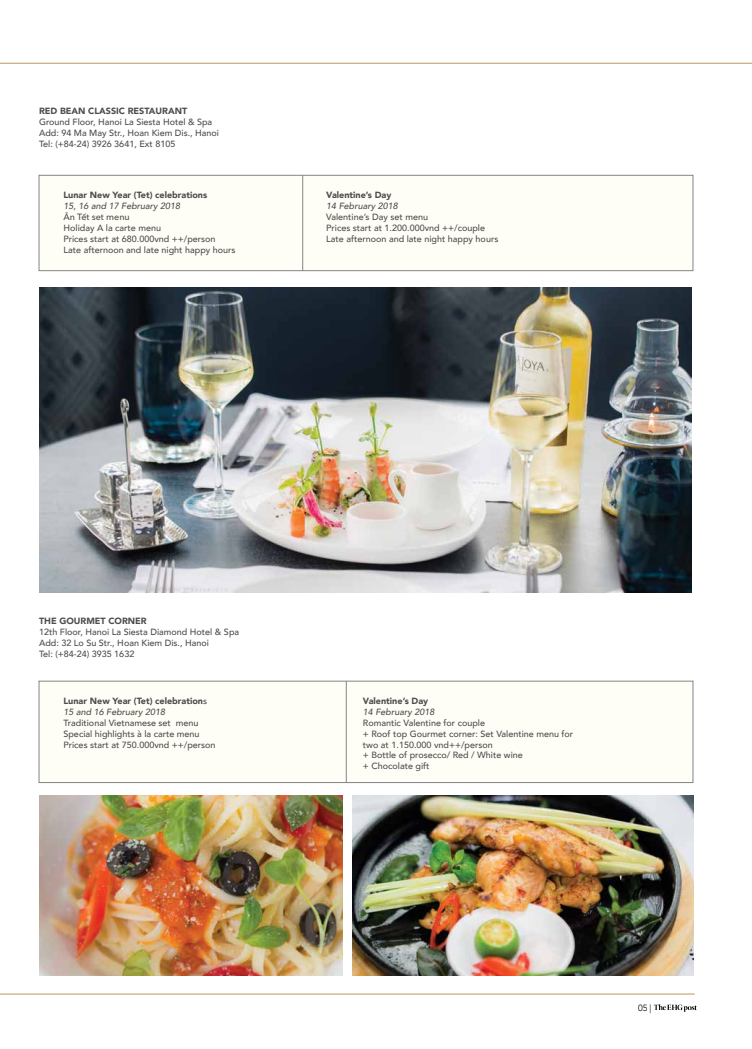
<style>
.page{position:relative;width:752px;height:1049px;background:#fff}
.page>*{position:absolute;margin:0;border:0;box-sizing:border-box;transform-origin:0 0}
.t1{font:500 9px/11px "Avenir";color:#4d4d4f}
.t2{font:900 9px/11px "Avenir";color:#4d4d4f}
.t3{font:italic 500 9px "Avenir";color:#4d4d4f}
.t4{font:500 9px "SVN Avenir Next";color:#4d4d4f}
.t5{font:300 9px "Avenir";color:#000}
.s1{font-weight:500}
.s2{font-weight:500;font-style:italic}
</style>
<div class="page">
<img style="left:39px;top:795px;width:303px;height:180px">
<hr style="left:0;top:993px;width:694px;height:1px;background:#bb9a58">
<hr style="left:0;top:63px;width:751px;height:1px;background:#bb9a58">
<svg style="left:653px;top:1004px;width:43px;height:8px"></svg>
<img style="left:352px;top:795px;width:341px;height:180px">
<div style="left:39px;top:175px;width:653px;height:96px;background:#fffef6;border:1px solid #848484"></div>
<hr style="left:302px;top:175px;width:1px;height:96px;background:#848484">
<div style="left:39px;top:681px;width:653px;height:102px;background:#fffef6;border:1px solid #848484"></div>
<hr style="left:346px;top:681px;width:1px;height:101px;background:#848484">
<img style="left:39px;top:287px;width:651px;height:306px">
<p class="t2" style="left:39px;top:105px;width:150px">RED BEAN CLASSIC RESTAURANT</p>
<p class="t1" style="left:39px;top:115px;width:181px">Ground Floor, Hanoi La Siesta Hotel &amp; Spa<br>Add: 94 Ma May Str., Hoan Kiem Dis., Hanoi<br>Tel: (+84-24) 3926 3641, Ext 8105</p>
<p class="t2" style="left:63px;top:189px;width:145px">Lunar New Year (Tet) celebrations</p>
<p class="t3" style="left:63px;top:201px;width:118px">15, 16 and 17 February 2018</p>
<p class="t4" style="left:63px;top:211px;width:68px">Ăn Tết set menu</p>
<p class="t1" style="left:63px;top:222px;width:173px">Holiday A la carte menu<br>Prices start at 680.000vnd ++/person<br>Late afternoon and late night happy hours</p>
<p class="t2" style="left:326px;top:189px;width:67px">Valentine’s Day</p>
<p class="t3" style="left:326px;top:201px;width:73px">14 February 2018</p>
<p class="t1" style="left:326px;top:211px;width:173px">Valentine’s Day set menu<br>Prices start at 1.200.000vnd ++/couple<br>Late afternoon and late night happy hours</p>
<p class="t2" style="left:39px;top:615px;width:109px">THE GOURMET CORNER</p>
<p class="t1" style="left:39px;top:625px;width:201px">12th Floor, Hanoi La Siesta Diamond Hotel &amp; Spa<br>Add: 32 Lo Su Str., Hoan Kiem Dis., Hanoi<br>Tel: (+84-24) 3935 1632</p>
<p class="t2" style="left:63px;top:695px;width:145px">Lunar New Year (Tet) celebration<span class="s1">s<br></span><span class="s2">15 and 16 February 2018</span></p>
<p class="t1" style="left:63px;top:717px;width:154px">Traditional Vietnamese set menu<br>Special highlights à la carte menu<br>Prices start at 750.000vnd ++/person</p>
<p class="t2" style="left:363px;top:695px;width:67px">Valentine’s Day</p>
<p class="t3" style="left:363px;top:707px;width:73px">14 February 2018</p>
<p class="t1" style="left:363px;top:717px;width:212px">Romantic Valentine for couple<br>+ Roof top Gourmet corner: Set Valentine menu for two at 1.150.000 vnd++/person<br>+ Bottle of prosecco/ Red / White wine<br>+ Chocolate gift</p>
<p class="t5" style="left:638px;top:1002px;width:15px">05 |</p>
</div>
